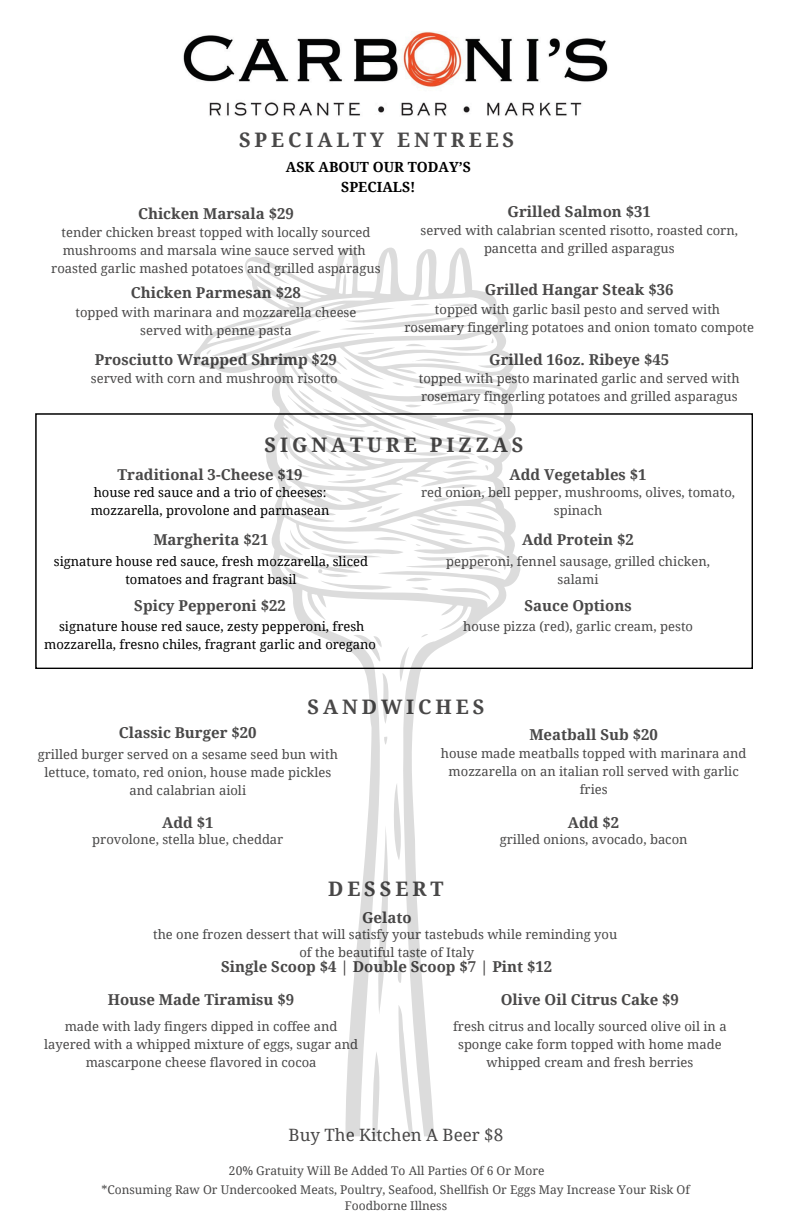
<style>
.page{position:relative;width:792px;height:1224px;background:#fff}
.page>*{position:absolute;margin:0;border:0;box-sizing:border-box;transform-origin:0 0}
.t1{font:700 20px "Noto Serif";letter-spacing:.195em;color:#494848}
.t2{font:17px "Noto Serif";color:#494848}
.t3{font:700 15px "Noto Serif";color:#494848}
.t4{font:700 14px/19.5px "Noto Serif";color:#000;text-align:center}
.t5{font:13px/18px "Noto Serif";color:#494848;text-align:center}
.t6{font:13px/18px "Noto Serif";color:#000;text-align:center}
.t7{font:12px/16.5px "Noto Serif";color:#494848;text-align:center}
</style>
<div class="page">
<img style="left:183px;top:32px;width:425px;height:84px">
<svg style="left:36px;top:414px;width:716px;height:254px"></svg>
<svg style="left:183px;top:247px;width:357px;height:889px"></svg>
<svg style="left:380px;top:673px;width:12px;height:51px"></svg>
<svg style="left:398px;top:646px;width:11px;height:36px"></svg>
<svg style="left:372px;top:783px;width:41px;height:353px"></svg>
<svg style="left:353px;top:632px;width:29px;height:30px"></svg>
<svg style="left:384px;top:737px;width:3px;height:8px"></svg>
<svg style="left:334px;top:625px;width:8px;height:5px"></svg>
<svg style="left:421px;top:634px;width:7px;height:3px"></svg>
<svg style="left:249px;top:265px;width:43px;height:30px"></svg>
<svg style="left:204px;top:302px;width:308px;height:298px"></svg>
<p class="t1" style="left:239px;top:126px;width:277px">SPECIALTY ENTREES</p>
<h2 class="t4" style="left:286px;top:157px;width:187px">ASK ABOUT OUR TODAY’S<br>SPECIALS!</h2>
<p class="t3" style="left:138px;top:203px;width:157px">Chicken Marsala $29</p>
<h4 class="t5" style="left:61px;top:223px;width:311px;text-align:left">tender chicken breast topped with locally sourced mushrooms and marsala wine sauce served with</h4>
<p class="t5" style="left:51px;top:259px;width:331px">roasted garlic mashed potatoes and grilled asparagus</p>
<h4 class="t3" style="left:131px;top:282px;width:172px">Chicken Parmesan $28</h4>
<p class="t5" style="left:76px;top:303px;width:282px">topped with marinara and mozzarella cheese served with penne pasta</p>
<p class="t3" style="left:95px;top:349px;width:243px">Prosciutto Wrapped Shrimp $29</p>
<h4 class="t5" style="left:91px;top:369px;width:248px">served with corn and mushroom risotto</h4>
<h1 class="t3" style="left:508px;top:200px;width:145px">Grilled Salmon $31</h1>
<h4 class="t5" style="left:421px;top:221px;width:319px">served with calabrian scented risotto, roasted corn, pancetta and grilled asparagus</h4>
<p class="t3" style="left:485px;top:279px;width:190px">Grilled Hangar Steak $36</p>
<p class="t5" style="left:435px;top:300px;width:287px">topped with garlic basil pesto and served with</p>
<h4 class="t5" style="left:405px;top:318px;width:351px">rosemary fingerling potatoes and onion tomato compote</h4>
<p class="t3" style="left:489px;top:349px;width:181px">Grilled 16oz. Ribeye $45</p>
<h4 class="t5" style="left:419px;top:369px;width:322px;text-align:left">topped with pesto marinated garlic and served with rosemary fingerling potatoes and grilled asparagus</h4>
<p class="t1" style="left:265px;top:430px;width:260px">SIGNATURE PIZZAS</p>
<h4 class="t3" style="left:117px;top:464px;width:187px">Traditional 3-Cheese $19</h4>
<p class="t6" style="left:94px;top:483px;width:234px">house red sauce and a trio of cheeses:</p>
<h4 class="t6" style="left:91px;top:501px;width:240px">mozzarella, provolone and parmasean</h4>
<p class="t3" style="left:153px;top:529px;width:117px">Margherita $21</p>
<h4 class="t6" style="left:54px;top:552px;width:316px">signature house red sauce, fresh mozzarella, sliced tomatoes and fragrant basil</h4>
<p class="t3" style="left:509px;top:464px;width:139px">Add Vegetables $1</p>
<h4 class="t5" style="left:421px;top:483px;width:316px">red onion, bell pepper, mushrooms, olives, tomato, spinach</h4>
<p class="t3" style="left:522px;top:529px;width:113px">Add Protein $2</p>
<p class="t5" style="left:446px;top:552px;width:265px">pepperoni, fennel sausage, grilled chicken,</p>
<h4 class="t5" style="left:558px;top:570px;width:42px">salami</h4>
<h4 class="t3" style="left:524px;top:595px;width:109px">Sauce Options</h4>
<p class="t5" style="left:463px;top:617px;width:231px">house pizza (red), garlic cream, pesto</p>
<h4 class="t3" style="left:134px;top:595px;width:153px">Spicy Pepperoni $22</h4>
<p class="t6" style="left:44px;top:617px;width:333px">signature house red sauce, zesty pepperoni, fresh mozzarella, fresno chiles, fragrant garlic and oregano</p>
<p class="t1" style="left:308px;top:692px;width:178px">SANDWICHES</p>
<h1 class="t3" style="left:119px;top:722px;width:139px">Classic Burger $20</h1>
<h3 class="t5" style="left:38px;top:745px;width:302px">grilled burger served on a sesame seed bun with lettuce, tomato, red onion, house made pickles and calabrian aioli</h3>
<p class="t3" style="left:162px;top:812px;width:53px">Add $1</p>
<p class="t5" style="left:92px;top:830px;width:193px">provolone, stella blue, cheddar</p>
<h4 class="t3" style="left:529px;top:724px;width:130px">Meatball Sub $20</h4>
<p class="t5" style="left:441px;top:744px;width:307px">house made meatballs topped with marinara and mozzarella on an italian roll served with garlic fries</p>
<h4 class="t3" style="left:568px;top:812px;width:53px">Add $2</h4>
<p class="t5" style="left:500px;top:830px;width:189px">grilled onions, avocado, bacon</p>
<h1 class="t1" style="left:328px;top:875px;width:117px">DESSERT</h1>
<h4 class="t3" style="left:362px;top:907px;width:51px">Gelato</h4>
<p class="t5" style="left:153px;top:925px;width:466px">the one frozen dessert that will satisfy your tastebuds while reminding you</p>
<h4 class="t5" style="left:299px;top:943px;width:176px">of the beautiful taste of Italy</h4>
<p class="t3" style="left:221px;top:956px;width:333px">Single Scoop $4 | Double Scoop $7 | Pint $12</p>
<h1 class="t3" style="left:108px;top:989px;width:188px">House Made Tiramisu $9</h1>
<h4 class="t5" style="left:44px;top:1017px;width:316px">made with lady fingers dipped in coffee and layered with a whipped mixture of eggs, sugar and mascarpone cheese flavored in cocoa</h4>
<p class="t3" style="left:501px;top:989px;width:180px">Olive Oil Citrus Cake $9</p>
<p class="t5" style="left:453px;top:1017px;width:275px">fresh citrus and locally sourced olive oil in a sponge cake form topped with home made whipped cream and fresh berries</p>
<h4 class="t2" style="left:289px;top:1123px;width:216px">Buy The Kitchen A Beer $8</h4>
<h4 class="t7" style="left:229px;top:1162px;width:317px">20% Gratuity Will Be Added To All Parties Of 6 Or More</h4>
<p class="t7" style="left:102px;top:1181px;width:590px">*Consuming Raw Or Undercooked Meats, Poultry, Seafood, Shellfish Or Eggs May Increase Your Risk Of<br>Foodborne Illness</p>
</div>
